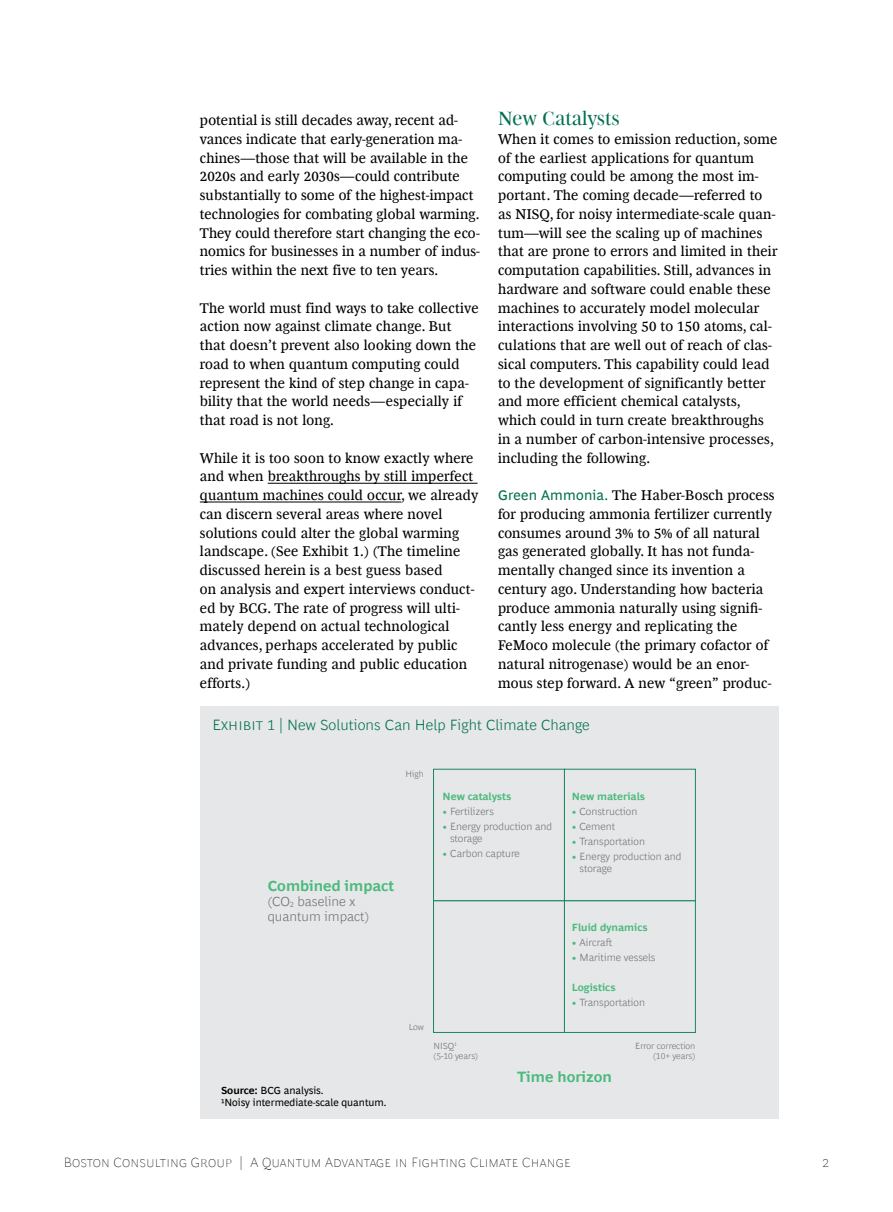
<style>
.page{position:relative;width:893px;height:1212px;background:#fff}
.page>*{position:absolute;margin:0;border:0;box-sizing:border-box;transform-origin:0 0}
.t1{font:19.5px "Henderson BCG Serif Head";letter-spacing:.005em;color:#006f51}
.t2{font:300 15px "Henderson BCG Sans";letter-spacing:.005em;color:#006f51}
.t3{font:700 15px "Henderson BCG Sans";color:#4bba7d}
.t4{font:14.25px/18.8px "Henderson BCG Serif";letter-spacing:.015em;color:#000}
.t5{font:100 13.5px "Henderson BCG Sans";letter-spacing:.01em;color:#000}
.t6{font:300 13.5px/15px "Henderson BCG Sans";color:#707071}
.t7{font:300 10.5px/12px "Henderson BCG Sans";color:#707071}
.t8{font:10.5px/12.8px "Henderson BCG Sans";color:#000}
.t9{font:700 10.5px "Henderson BCG Sans";color:#4bba7d}
.t10{font:300 9px/10.5px "Henderson BCG Sans";color:#707071;text-align:right}
.s1{font-family:"Henderson BCG Sans";color:#006f51}
.s2{font-weight:700}
.s3{color:#4bba7d}
</style>
<div class="page">
<hr style="left:268px;top:483px;width:209px;height:1px;background:#000">
<hr style="left:200px;top:501px;width:201px;height:1px;background:#000">
<div style="left:200px;top:706px;width:578px;height:413px;background:#e6e7e8"></div>
<div style="left:433px;top:769px;width:132px;height:132px;border:1px solid #1d8660"></div>
<div style="left:564px;top:769px;width:132px;height:132px;border:1px solid #1d8660"></div>
<div style="left:564px;top:901px;width:132px;height:131px;border:1px solid #1d8660"></div>
<p class="t4" style="left:200px;top:110px;width:282px">potential is still decades away, recent ad&shy;vances indicate that early-generation ma&shy;chines—those that will be available in the 2020s and early 2030s—could contribute substantially to some of the highest-impact technologies for combating global warming.<br>They could therefore start changing the eco&shy;nomics for businesses in a number of indus&shy;tries within the next five to ten years.</p>
<p class="t4" style="left:200px;top:297px;width:280px">The world must find ways to take collective action now against climate change. But that doesn’t prevent also looking down the road to when quantum computing could represent the kind of step change in capa&shy;bility that the world needs—especially if that road is not long.</p>
<p class="t4" style="left:200px;top:447px;width:280px">While it is too soon to know exactly where and when breakthroughs by still imperfect quantum machines could occur, we already can discern several areas where novel solutions could alter the global warming landscape. (See Exhibit 1.) (The timeline discussed herein is a best guess based<br>on analysis and expert interviews conduct&shy;ed by BCG. The rate of progress will ulti&shy;mately depend on actual technological advances, perhaps accelerated by public and private funding and public education efforts.)</p>
<h1 class="t1" style="left:498px;top:104px;width:123px">New Catalysts</h1>
<p class="t4" style="left:498px;top:128px;width:281px">When it comes to emission reduction, some of the earliest applications for quantum computing could be among the most im&shy;portant. The coming decade—referred to as NISQ, for noisy intermediate-scale quan&shy;tum—will see the scaling up of machines that are prone to errors and limited in their computation capabilities. Still, advances in hardware and software could enable these machines to accurately model molecular interactions involving 50 to 150 atoms, cal&shy;culations that are well out of reach of clas&shy;sical computers. This capability could lead to the development of significantly better and more efficient chemical catalysts, which could in turn create breakthroughs in a number of carbon-intensive processes, including the following.</p>
<p class="t4" style="left:498px;top:485px;width:278px"><span class="s1">Green Ammonia.</span> The Haber-Bosch process for producing ammonia fertilizer currently consumes around 3% to 5% of all natural gas generated globally. It has not funda&shy;mentally changed since its invention a century ago. Understanding how bacteria produce ammonia naturally using signifi&shy;cantly less energy and replicating the FeMoco molecule (the primary cofactor of natural nitrogenase) would be an enor&shy;mous step forward. A new “green” produc-</p>
<p class="t2" style="left:213px;top:714px;width:379px">Exhibit 1 | New Solutions Can Help Fight Climate Change</p>
<p class="t3" style="left:268px;top:875px;width:128px">Combined impact</p>
<p class="t6" style="left:268px;top:892px;width:103px">(CO<sub>2</sub> baseline x quantum impact)</p>
<p class="t8" style="left:221px;top:1083px;width:167px"><span class="s2">Source:</span> BCG analysis.<br>1Noisy intermediate-scale quantum.</p>
<p class="t10" style="left:405px;top:768px;width:20px">High</p>
<p class="t9" style="left:442px;top:789px;width:70px">New catalysts</p>
<p class="t7" style="left:442px;top:805px;width:53px"><span class="s3">•</span> Fertilizers</p>
<p class="t7" style="left:450px;top:820px;width:104px;text-indent:-7px"><span class="s3">•</span> Energy production and storage</p>
<p class="t7" style="left:442px;top:847px;width:79px"><span class="s3">•</span> Carbon capture</p>
<p class="t9" style="left:572px;top:789px;width:75px">New materials</p>
<p class="t7" style="left:572px;top:805px;width:67px"><span class="s3">•</span> Construction</p>
<p class="t7" style="left:572px;top:820px;width:45px"><span class="s3">•</span> Cement</p>
<p class="t7" style="left:572px;top:835px;width:75px"><span class="s3">•</span> Transportation</p>
<p class="t7" style="left:579px;top:850px;width:104px;text-indent:-7px"><span class="s3">•</span> Energy production and storage</p>
<p class="t10" style="left:409px;top:1021px;width:17px">Low</p>
<p class="t10" style="left:433px;top:1039px;width:46px;text-align:left">NISQ<sup>1 </sup>(5-10 years)</p>
<p class="t9" style="left:572px;top:919px;width:77px">Fluid dynamics</p>
<p class="t7" style="left:572px;top:935px;width:42px"><span class="s3">•</span> Aircraft</p>
<p class="t7" style="left:572px;top:950px;width:85px"><span class="s3">•</span> Maritime vessels</p>
<p class="t9" style="left:572px;top:979px;width:45px">Logistics</p>
<p class="t7" style="left:572px;top:995px;width:75px"><span class="s3">•</span> Transportation</p>
<p class="t10" style="left:635px;top:1039px;width:62px">Error correction (10+ years)</p>
<p class="t3" style="left:517px;top:1066px;width:96px">Time horizon</p>
<p class="t5" style="left:64px;top:1152px;width:508px">Boston Consulting Group | A Quantum Advantage in Fighting Climate Change</p>
<p class="t5" style="left:822px;top:1152px;width:9px">2</p>
</div>
